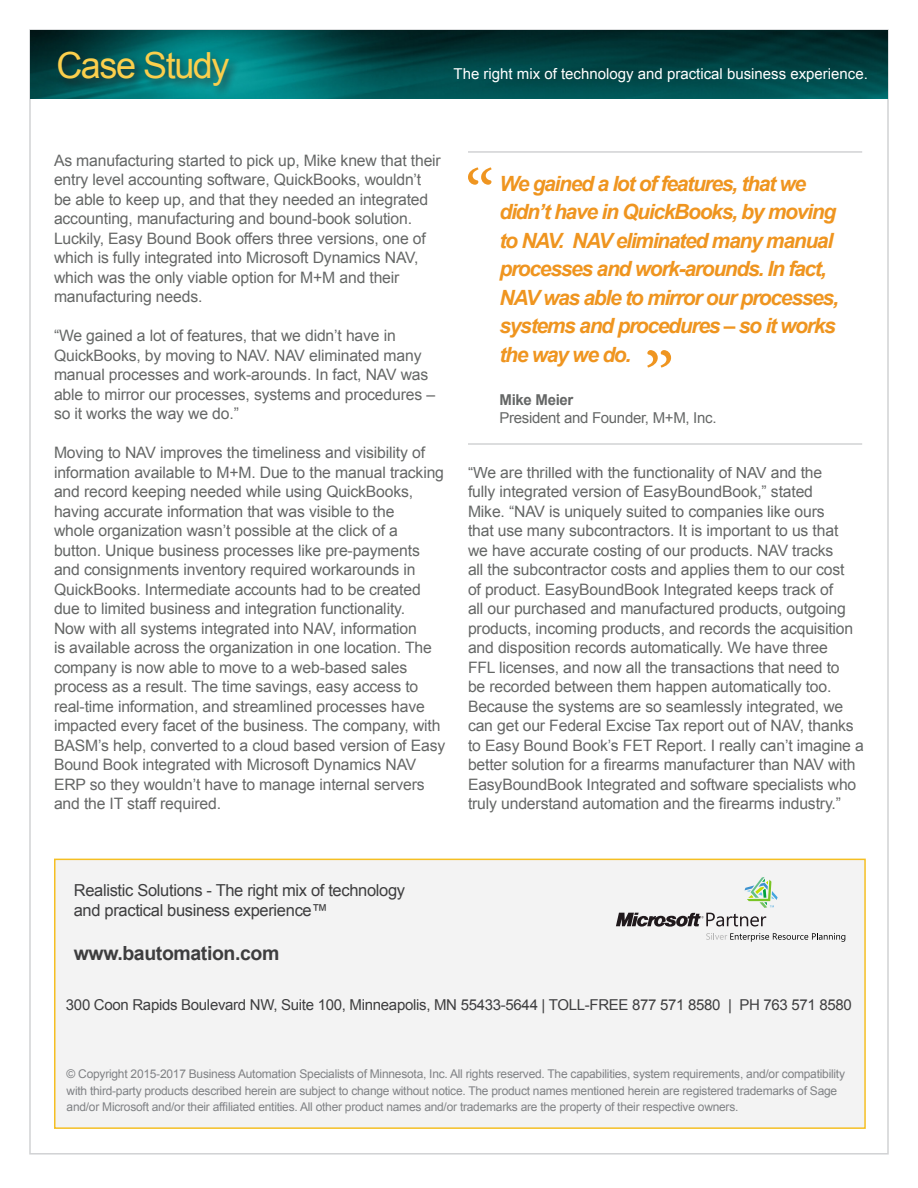
<style>
.page{position:relative;width:918px;height:1188px;background:#fff}
.page>*{position:absolute;margin:0;border:0;box-sizing:border-box;transform-origin:0 0}
.t1{font:36px "Arial";letter-spacing:-.04em;color:#fbcf4c}
.t2{font:italic 700 21px/28.5px "Arial";letter-spacing:-.06em;color:#ef9520}
.t3{font:700 19.5px "Arial";letter-spacing:-.02em;color:#3e3e3f}
.t4{font:16.5px "Arial";letter-spacing:-.02em;color:#3e3e3f}
.t5{font:15.75px/19.5px "Arial";letter-spacing:-.01em;color:#656766}
.t6{font:15px "Arial";letter-spacing:-.02em;color:#3e3e3f}
.t7{font:15px "Arial";color:#fff}
.t8{font:15px "Arial";letter-spacing:-.02em;color:#656766}
.t9{font:700 15px "Arial";letter-spacing:-.02em;color:#656766}
.t10{font:12px/16.5px "Arial";letter-spacing:-.02em;color:#808285}
</style>
<div class="page">
<img style="left:30px;top:31px;width:858px;height:68px">
<div style="left:55px;top:48px;width:186px;height:50px;background:#231f20;opacity:.75"></div>
<div style="left:55px;top:859px;width:810px;height:269px;background:#f3f3f3"></div>
<div style="left:54px;top:859px;width:812px;height:270px;border:2px solid #f5bf23"></div>
<svg style="left:706px;top:933px;width:139px;height:9px"></svg>
<svg style="left:616px;top:877px;width:162px;height:50px"></svg>
<hr style="left:468px;top:151px;width:394px;height:2px;background:#d1d2d4">
<svg style="left:647px;top:350px;width:24px;height:18px"></svg>
<hr style="left:468px;top:443px;width:394px;height:2px;background:#d1d2d4">
<svg style="left:468px;top:167px;width:24px;height:18px"></svg>
<p class="t1" style="left:56px;top:42px;width:175px">Case Study</p>
<p class="t7" style="left:454px;top:64px;width:416px">The right mix of technology and practical business experience.</p>
<p class="t5" style="left:54px;top:151px;width:388px">As manufacturing started to pick up, Mike knew that their entry level accounting software, QuickBooks, wouldn’t be able to keep up, and that they needed an integrated accounting, manufacturing and bound-book solution.<br>Luckily, Easy Bound Book offers three versions, one of which is fully integrated into Microsoft Dynamics NAV, which was the only viable option for M+M and their manufacturing needs.</p>
<p class="t5" style="left:54px;top:326px;width:383px">“We gained a lot of features, that we didn’t have in QuickBooks, by moving to NAV. NAV eliminated many manual processes and work-arounds. In fact, NAV was able to mirror our processes, systems and procedures – so it works the way we do.”</p>
<p class="t5" style="left:54px;top:443px;width:393px">Moving to NAV improves the timeliness and visibility of information available to M+M. Due to the manual tracking and record keeping needed while using QuickBooks, having accurate information that was visible to the<br>whole organization wasn’t possible at the click of a button. Unique business processes like pre-payments and consignments inventory required workarounds in QuickBooks. Intermediate accounts had to be created due to limited business and integration functionality.<br>Now with all systems integrated into NAV, information<br>is available across the organization in one location. The company is now able to move to a web-based sales process as a result. The time savings, easy access to real-time information, and streamlined processes have impacted every facet of the business. The company, with BASM’s help, converted to a cloud based version of Easy Bound Book integrated with Microsoft Dynamics NAV ERP so they wouldn’t have to manage internal servers and the IT staff required.</p>
<p class="t2" style="left:500px;top:170px;width:341px">We gained a lot of features, that we didn’t have in QuickBooks, by moving to NAV. NAV eliminated many manual processes and work-arounds. In fact,<br>NAV was able to mirror our processes, systems and procedures – so it works the way we do.</p>
<p class="t9" style="left:500px;top:390px;width:75px">Mike Meier</p>
<p class="t8" style="left:500px;top:408px;width:219px">President and Founder, M+M, Inc.</p>
<p class="t5" style="left:468px;top:463px;width:397px">“We are thrilled with the functionality of NAV and the<br>fully integrated version of EasyBoundBook,” stated<br>Mike. “NAV is uniquely suited to companies like ours<br>that use many subcontractors. It is important to us that<br>we have accurate costing of our products. NAV tracks<br>all the subcontractor costs and applies them to our cost<br>of product. EasyBoundBook Integrated keeps track of<br>all our purchased and manufactured products, outgoing products, incoming products, and records the acquisition and disposition records automatically. We have three<br>FFL licenses, and now all the transactions that need to<br>be recorded between them happen automatically too.<br>Because the systems are so seamlessly integrated, we can get our Federal Excise Tax report out of NAV, thanks to Easy Bound Book’s FET Report. I really can’t imagine a better solution for a firearms manufacturer than NAV with EasyBoundBook Integrated and software specialists who truly understand automation and the firearms industry.”</p>
<p class="t4" style="left:74px;top:880px;width:333px">Realistic Solutions - The right mix of technology</p>
<p class="t4" style="left:74px;top:899px;width:256px">and practical business experience™</p>
<p class="t3" style="left:74px;top:940px;width:207px">www.bautomation.com</p>
<p class="t6" style="left:66px;top:995px;width:788px">300 Coon Rapids Boulevard NW, Suite 100, Minneapolis, MN 55433-5644 | TOLL-FREE 877 571 8580 | PH 763 571 8580</p>
<p class="t10" style="left:67px;top:1066px;width:780px">© Copyright 2015-2017 Business Automation Specialists of Minnesota, Inc. All rights reserved. The capabilities, system requirements, and/or compatibility with third-party products described herein are subject to change without notice. The product names mentioned herein are registered trademarks of Sage and/or Microsoft and/or their affiliated entities. All other product names and/or trademarks are the property of their respective owners.</p>
</div>
